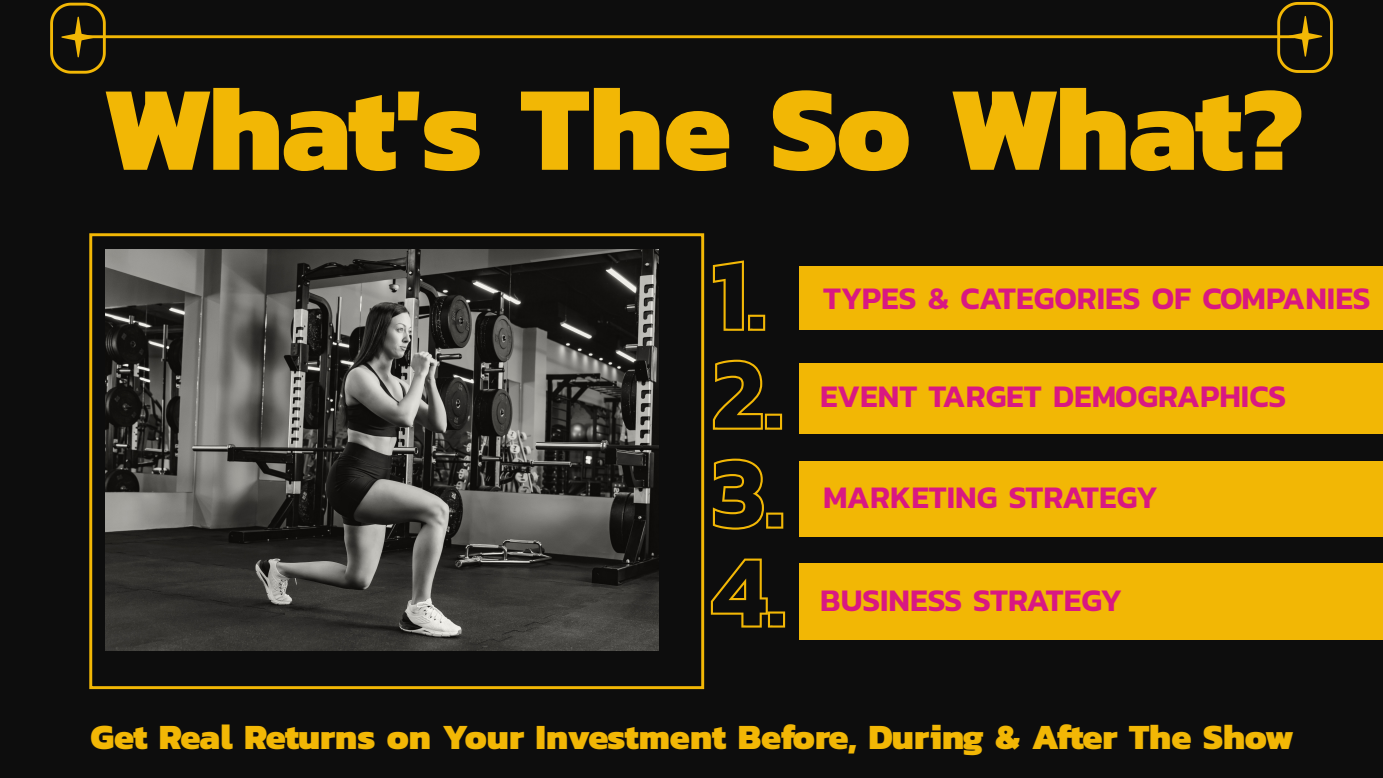
<style>
.page{position:relative;width:1383px;height:778px;background:#fff}
.page>*{position:absolute;margin:0;border:0;box-sizing:border-box;transform-origin:0 0}
.t1{font:800 121.5px "Kanit";letter-spacing:-.015em;color:#f2b705}
.t2{font:800 36px "Kanit";color:#f2b705}
.t3{font:600 31.8px "Kanit";color:#d91882}
</style>
<div class="page">
<div style="left:0;top:0;width:1382px;height:778px;background:#0d0d0d"></div>
<hr style="left:86px;top:35px;width:1208px;height:3px;background:#f2b705">
<svg style="left:1275px;top:2px;width:58px;height:71px"></svg>
<svg style="left:50px;top:2px;width:57px;height:72px"></svg>
<img style="left:106px;top:249px;width:552px;height:401px">
<div style="left:89px;top:233px;width:615px;height:456px;border:3px solid #f2b705"></div>
<div style="left:799px;top:266px;width:583px;height:63px;background:#f2b705"></div>
<div style="left:799px;top:363px;width:583px;height:70px;background:#f2b705"></div>
<div style="left:799px;top:461px;width:583px;height:75px;background:#f2b705"></div>
<div style="left:799px;top:562px;width:583px;height:77px;background:#f2b705"></div>
<svg style="left:711px;top:558px;width:74px;height:69px"></svg>
<svg style="left:713px;top:458px;width:70px;height:71px"></svg>
<svg style="left:713px;top:360px;width:69px;height:70px"></svg>
<svg style="left:713px;top:260px;width:52px;height:71px"></svg>
<h1 class="t1" style="left:103px;top:33px;width:1202px">What's The So What?</h1>
<p class="t3" style="left:823px;top:274px;width:549px">TYPES &amp; CATEGORIES OF COMPANIES</p>
<p class="t3" style="left:820px;top:372px;width:467px">EVENT TARGET DEMOGRAPHICS</p>
<p class="t3" style="left:823px;top:473px;width:336px">MARKETING STRATEGY</p>
<p class="t3" style="left:820px;top:576px;width:304px">BUSINESS STRATEGY</p>
<p class="t2" style="left:91px;top:708px;width:1204px">Get Real Returns on Your Investment Before, During &amp; After The Show</p>
</div>
